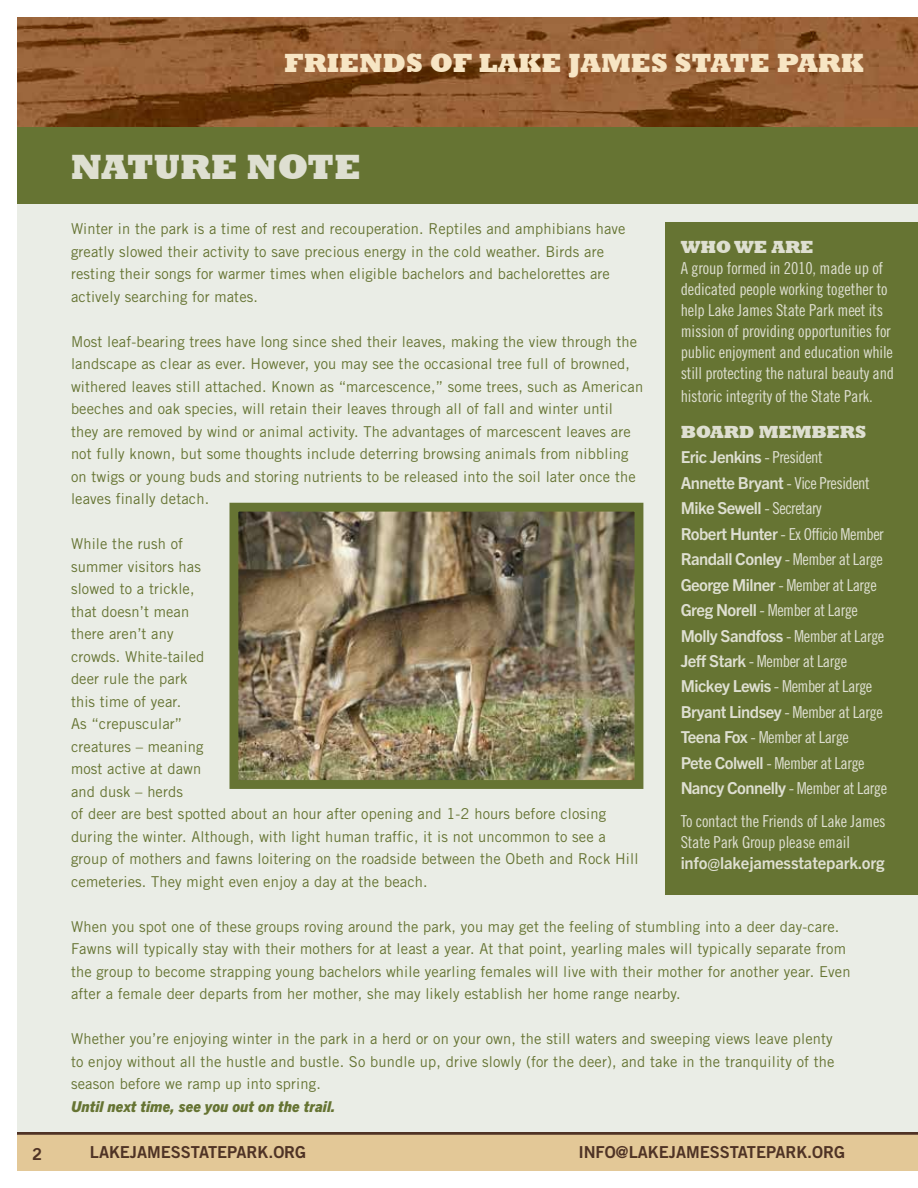
<style>
.page{position:relative;width:918px;height:1188px;background:#fff}
.page>*{position:absolute;margin:0;border:0;box-sizing:border-box;transform-origin:0 0}
.t1{font:800 36px "Rockwell";color:#dedfd1}
.t2{font:800 27px "Rockwell";color:#f7e5c4}
.t3{font:800 18px "Rockwell";letter-spacing:-.01em;color:#dedfd1}
.t4{font:16.5px/25.5px "Trade Gothic LT Std Cn 18";letter-spacing:-.03em;color:#dedfd1}
.t5{font:16.5px/21px "Trade Gothic LT Std Cn 18";letter-spacing:-.01em;color:#dedfd1}
.t6{font:16.5px "Trade Gothic LT Std Bd 2";letter-spacing:-.005em;color:#4f3325}
.t7{font:700 16.5px "Trade Gothic Next LT Pro";letter-spacing:-.03em;color:#dedfd1}
.t8{font:700 16.5px "Trade Gothic Next LT Pro";letter-spacing:-.01em;color:#dedfd1}
.t9{font:15px/22.5px "Trade Gothic";letter-spacing:.01em;color:#667433}
.t10{font:italic 800 15px "Trade Gothic Next LT Pro";letter-spacing:.01em;color:#667433}
.s1{font-family:"Trade Gothic LT Std Cn 18";font-weight:400}
.s2{font-family:"Trade Gothic Next LT Pro";font-weight:700}
</style>
<div class="page">
<img style="left:17px;top:17px;width:901px;height:110px">
<div style="left:17px;top:1134px;width:901px;height:37px;background:#e3c897"></div>
<hr style="left:17px;top:1132px;width:901px;height:3px;background:#4f3325">
<div style="left:17px;top:197px;width:901px;height:935px;background:#eaede6"></div>
<div style="left:17px;top:127px;width:901px;height:77px;background:#667433"></div>
<div style="left:665px;top:222px;width:253px;height:673px;background:#667433"></div>
<img style="left:240px;top:513px;width:393px;height:266px">
<div style="left:230px;top:503px;width:413px;height:286px;border:9px solid #667433"></div>
<h2 class="t2" style="left:285px;top:48px;width:581px">FRIENDS OF LAKE JAMES STATE PARK</h2>
<h1 class="t1" style="left:71px;top:146px;width:292px">NATURE NOTE</h1>
<p class="t9" style="left:71px;top:217px;width:556px">Winter in the park is a time of rest and recouperation. Reptiles and amphibians have greatly slowed their activity to save precious energy in the cold weather. Birds are resting their songs for warmer times when eligible bachelors and bachelorettes are actively searching for mates.</p>
<p class="t9" style="left:71px;top:330px;width:574px">Most leaf-bearing trees have long since shed their leaves, making the view through the landscape as clear as ever. However, you may see the occasional tree full of browned, withered leaves still attached. Known as “marcescence,” some trees, such as American beeches and oak species, will retain their leaves through all of fall and winter until they are removed by wind or animal activity. The advantages of marcescent leaves are not fully known, but some thoughts include deterring browsing animals from nibbling on twigs or young buds and storing nutrients to be released into the soil later once the leaves finally detach.</p>
<p class="t9" style="left:71px;top:532px;width:569px">While the rush of<br>summer visitors has<br>slowed to a trickle,<br>that doesn’t mean<br>there aren’t any<br>crowds. White-tailed<br>deer rule the park<br>this time of year.<br>As “crepuscular”<br>creatures – meaning<br>most active at dawn<br>and dusk – herds<br>of deer are best spotted about an hour after opening and 1-2 hours before closing during the winter. Although, with light human traffic, it is not uncommon to see a group of mothers and fawns loitering on the roadside between the Obeth and Rock Hill cemeteries. They might even enjoy a day at the beach.</p>
<p class="t9" style="left:71px;top:915px;width:781px">When you spot one of these groups roving around the park, you may get the feeling of stumbling into a deer day-care.<br>Fawns will typically stay with their mothers for at least a year. At that point, yearling males will typically separate from the group to become strapping young bachelors while yearling females will live with their mother for another year. Even after a female deer departs from her mother, she may likely establish her home range nearby.</p>
<p class="t9" style="left:71px;top:1027px;width:765px">Whether you’re enjoying winter in the park in a herd or on your own, the still waters and sweeping views leave plenty to enjoy without all the hustle and bustle. So bundle up, drive slowly (for the deer), and take in the tranquility of the season before we ramp up into spring.</p>
<p class="t10" style="left:71px;top:1096px;width:266px">Until next time, see you out on the trail.</p>
<p class="t3" style="left:681px;top:237px;width:135px">WHO WE ARE</p>
<p class="t5" style="left:681px;top:258px;width:215px">A group formed in 2010, made up of dedicated people working together to help Lake James State Park meet its mission of providing opportunities for public enjoyment and education while still protecting the natural beauty and</p>
<p class="t5" style="left:681px;top:385px;width:194px">historic integrity of the State Park.</p>
<p class="t3" style="left:681px;top:421px;width:187px">BOARD MEMBERS</p>
<p class="t7" style="left:681px;top:446px;width:144px">Eric Jenkins <span class="s1">- President</span></p>
<p class="t4" style="left:681px;top:470px;width:191px"><span class="s2">Annette Bryant</span> - Vice President</p>
<p class="t7" style="left:681px;top:497px;width:143px">Mike Sewell <span class="s1">- Secretary</span></p>
<p class="t4" style="left:681px;top:521px;width:208px"><span class="s2">Robert Hunter</span> - Ex Officio Member<br><span class="s2">Randall Conley</span> - Member at Large<br><span class="s2">George Milner</span> - Member at Large<br><span class="s2">Greg Norell</span> - Member at Large<br><span class="s2">Molly Sandfoss</span> - Member at Large<br><span class="s2">Jeff Stark</span> - Member at Large<br><span class="s2">Mickey Lewis</span> - Member at Large<br><span class="s2">Bryant Lindsey</span> - Member at Large<br><span class="s2">Teena Fox</span> - Member at Large<br><span class="s2">Pete Colwell</span> - Member at Large<br><span class="s2">Nancy Connelly</span> - Member at Large</p>
<p class="t5" style="left:681px;top:811px;width:207px">To contact the Friends of Lake James<br>State Park Group please email</p>
<p class="t8" style="left:681px;top:852px;width:206px">info@lakejamesstatepark.org</p>
<p class="t6" style="left:32px;top:1143px;width:12px">2</p>
<p class="t6" style="left:90px;top:1142px;width:218px">LAKEJAMESSTATEPARK.ORG</p>
<p class="t6" style="left:578px;top:1142px;width:268px">INFO@LAKEJAMESSTATEPARK.ORG</p>
</div>
